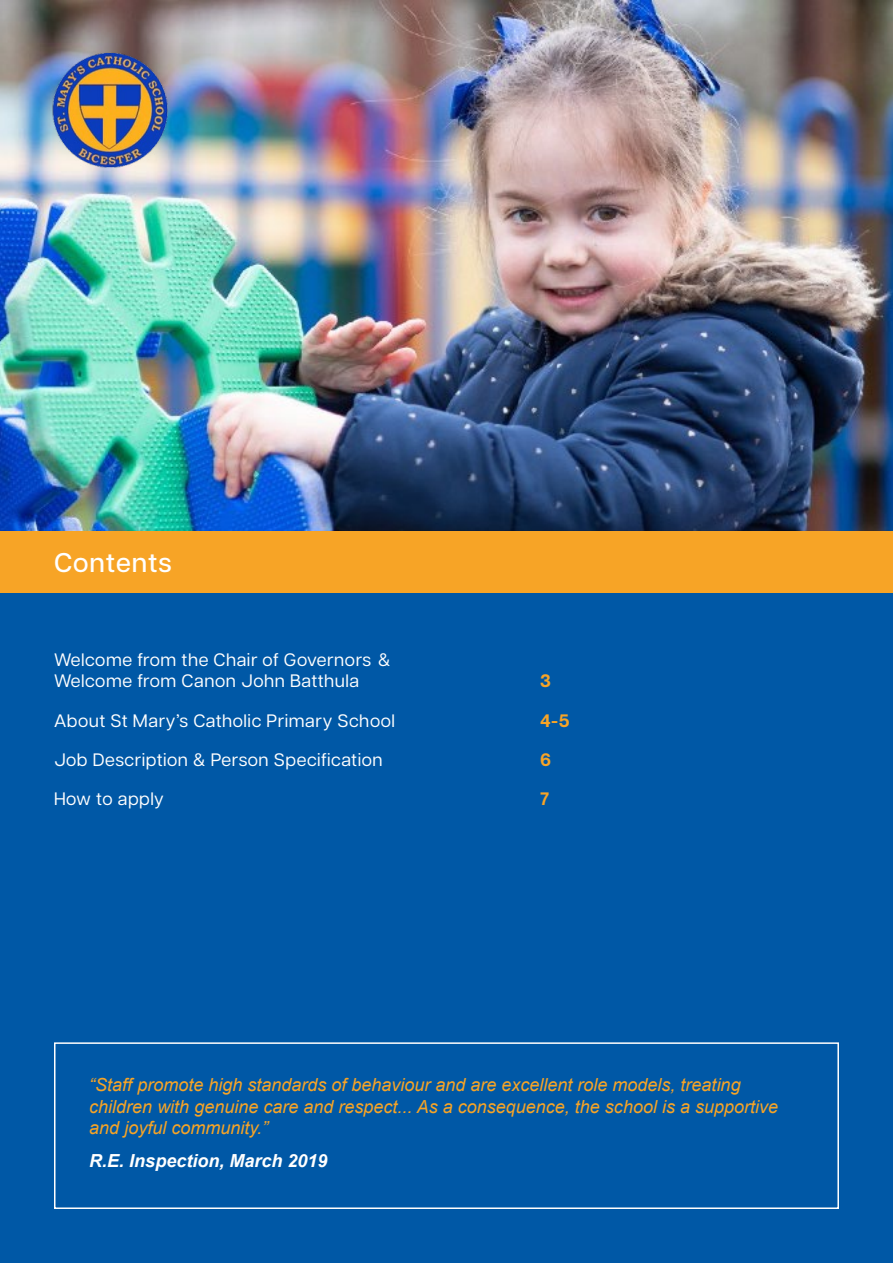
<style>
.page{position:relative;width:893px;height:1263px;background:#fff}
.page>*{position:absolute;margin:0;border:0;box-sizing:border-box;transform-origin:0 0}
.t1{font:500 27px "Articulat CF";letter-spacing:.035em;color:#fff}
.t2{font:italic 18px/21.6px "Arial";color:#f7a426}
.t3{font:18px/21.6px "Articulat CF";letter-spacing:.03em;color:#fff}
.t4{font:italic 700 18px "Arial";color:#fff}
.t5{font:700 18px "Articulat CF";color:#f7a426}
</style>
<div class="page">
<img style="left:0;top:0;width:893px;height:531px">
<img style="left:36px;top:46px;width:143px;height:129px">
<div style="left:0;top:531px;width:893px;height:62px;background:#f7a426"></div>
<div style="left:0;top:593px;width:893px;height:670px;background:#0058a6"></div>
<div style="left:54px;top:1042px;width:785px;height:167px;border:2px solid #fff"></div>
<h1 class="t1" style="left:54px;top:543px;width:119px">Contents</h1>
<p class="t3" style="left:54px;top:648px;width:338px">Welcome from the Chair of Governors &amp;<br>Welcome from Canon John Batthula</p>
<p class="t5" style="left:540px;top:668px;width:12px">3</p>
<p class="t3" style="left:54px;top:708px;width:342px">About St Mary’s Catholic Primary School</p>
<p class="t5" style="left:540px;top:707px;width:31px">4-5</p>
<p class="t3" style="left:54px;top:747px;width:330px">Job Description &amp; Person Specification</p>
<p class="t5" style="left:540px;top:746px;width:12px">6</p>
<p class="t3" style="left:54px;top:786px;width:111px">How to apply</p>
<p class="t5" style="left:540px;top:785px;width:11px">7</p>
<p class="t2" style="left:89px;top:1074px;width:690px">“Staff promote high standards of behaviour and are excellent role models, treating children with genuine care and respect... As a consequence, the school is a supportive and joyful community.”</p>
<p class="t4" style="left:89px;top:1149px;width:240px">R.E. Inspection, March 2019</p>
</div>
